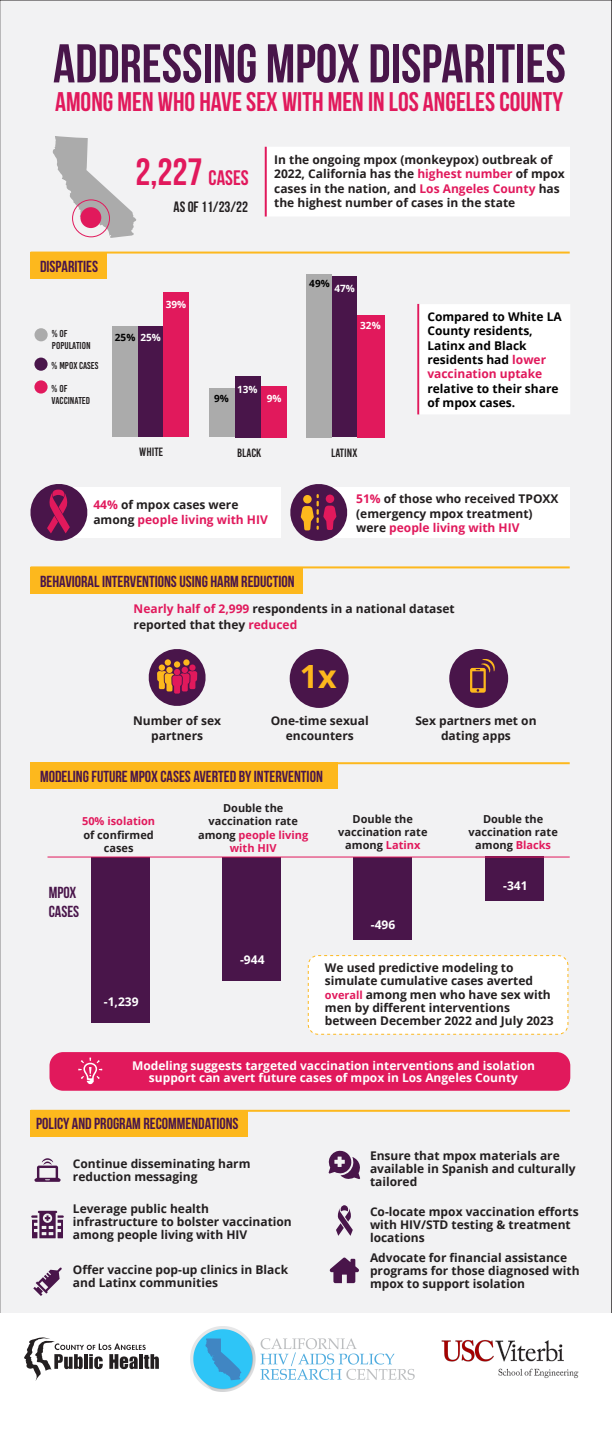
<style>
.page{position:relative;width:612px;height:1445px;background:#fff}
.page>*{position:absolute;margin:0;border:0;box-sizing:border-box;transform-origin:0 0}
.t1{font:700 54.5px "Bebas Neue";color:#49154a}
.t2{font:700 38px "Bebas Neue";color:#e1195c}
.t3{font:700 32px "Open Sans";color:#fdb81d}
.t4{font:700 27px "Bebas Neue";color:#e1195c}
.t5{font:700 16px/19.2px "Bebas Neue";color:#49154a}
.t6{font:700 15px "Bebas Neue";color:#231f20}
.t7{font:700 12px/13px "Open Sans";color:#231f20}
.t8{font:700 12px/12px "Open Sans";color:#fff;text-align:center}
.t9{font:700 12px/14.4px "Open Sans";color:#000}
.t10{font:700 12px/14.4px "Open Sans";color:#e1195c}
.t11{font:12px "Bebas Kai";color:#231f20}
.t12{font:700 11px/13.2px "Open Sans";color:#231f20;text-align:center}
.t13{font:700 11px "Open Sans";color:#e1195c}
.t14{font:10px/12px "Bebas Kai";color:#231f20}
.t15{font:700 10px "Open Sans";color:#fff}
.t16{font:700 10px "Open Sans";color:#000}
.s1{font-size:21px}
.s2{color:#e1195c}
.s3{color:#fff}
.s4{color:#231f20}
.s5{font-size:11px;color:#e1195c}
</style>
<div class="page">
<div style="left:0;top:0;width:612px;height:1312px;background:#f2f2f3"></div>
<hr style="left:31px;top:251px;width:539px;height:2px;background:#fdb81d">
<div style="left:31px;top:252px;width:76px;height:26px;background:#fdb81d"></div>
<svg style="left:53px;top:136px;width:83px;height:102px"></svg>
<div style="left:80px;top:207px;width:21px;height:21px;background:#e1195c;border-radius:50%"></div>
<div style="left:72px;top:199px;width:38px;height:38px;border:1px solid #e1195c;border-radius:50%"></div>
<svg style="left:267px;top:147px;width:303px;height:69px"></svg>
<hr style="left:265px;top:147px;width:2px;height:69px;background:#e1195c">
<hr style="left:31px;top:566px;width:539px;height:2px;background:#fdb81d">
<div style="left:31px;top:567px;width:272px;height:26px;background:#fdb81d"></div>
<hr style="left:31px;top:762px;width:539px;height:2px;background:#fdb81d">
<div style="left:31px;top:762px;width:307px;height:26px;background:#fdb81d"></div>
<hr style="left:31px;top:1109px;width:539px;height:2px;background:#fdb81d">
<div style="left:31px;top:1110px;width:217px;height:26px;background:#fdb81d"></div>
<hr style="left:417px;top:304px;width:2px;height:110px;background:#e1195c">
<svg style="left:420px;top:304px;width:150px;height:110px"></svg>
<svg style="left:146px;top:646px;width:62px;height:62px"></svg>
<div style="left:449px;top:649px;width:59px;height:59px;background:#49154a;border-radius:50%"></div>
<svg style="left:470px;top:659px;width:25px;height:33px"></svg>
<div style="left:60px;top:487px;width:221px;height:51px;background:#fff"></div>
<div style="left:319px;top:487px;width:251px;height:51px;background:#fff"></div>
<div style="left:308px;top:955px;width:260px;height:79px;background:#fff;border-radius:10px"></div>
<div style="left:308px;top:955px;width:260px;height:79px;border:1px dashed #fdb81d;border-radius:10px"></div>
<div style="left:50px;top:1052px;width:520px;height:38px;background:#e1195c;border-radius:14px"></div>
<svg style="left:31px;top:1210px;width:33px;height:28px"></svg>
<svg style="left:328px;top:1149px;width:32px;height:30px"></svg>
<svg style="left:33px;top:1267px;width:29px;height:29px"></svg>
<svg style="left:336px;top:1205px;width:17px;height:30px"></svg>
<svg style="left:35px;top:1158px;width:26px;height:23px"></svg>
<svg style="left:288px;top:481px;width:62px;height:63px"></svg>
<div style="left:290px;top:649px;width:59px;height:59px;background:#49154a;border-radius:50%"></div>
<div style="left:34px;top:380px;width:14px;height:13px;background:#e1195c;border-radius:50%"></div>
<div style="left:35px;top:328px;width:13px;height:13px;background:#ababab;border-radius:50%"></div>
<div style="left:34px;top:357px;width:14px;height:14px;background:#49154a;border-radius:50%"></div>
<svg style="left:330px;top:1257px;width:29px;height:26px"></svg>
<div style="left:235px;top:376px;width:26px;height:61px;background:#49154a"></div>
<div style="left:261px;top:386px;width:26px;height:51px;background:#e1195c"></div>
<div style="left:138px;top:326px;width:26px;height:111px;background:#49154a"></div>
<div style="left:112px;top:326px;width:26px;height:111px;background:#ababab"></div>
<div style="left:209px;top:388px;width:26px;height:49px;background:#ababab"></div>
<div style="left:163px;top:292px;width:26px;height:145px;background:#e1195c"></div>
<div style="left:331px;top:276px;width:26px;height:161px;background:#49154a"></div>
<div style="left:357px;top:315px;width:28px;height:122px;background:#e1195c"></div>
<div style="left:306px;top:274px;width:26px;height:163px;background:#ababab"></div>
<svg style="left:78px;top:1057px;width:24px;height:27px"></svg>
<img style="left:190px;top:1326px;width:225px;height:65px">
<svg style="left:28px;top:481px;width:62px;height:62px"></svg>
<img style="left:441px;top:1340px;width:138px;height:39px">
<div style="left:91px;top:856px;width:58px;height:166px;background:#49154a"></div>
<div style="left:222px;top:856px;width:59px;height:124px;background:#49154a"></div>
<div style="left:354px;top:856px;width:58px;height:83px;background:#49154a"></div>
<div style="left:485px;top:856px;width:58px;height:44px;background:#49154a"></div>
<hr style="left:48px;top:856px;width:522px;height:1px;background:#e1195c">
<svg style="left:24px;top:1337px;width:135px;height:43px"></svg>
<h1 class="t1" style="left:53px;top:34px;width:514px">ADDRESSING MPOX DISPARITIES</h1>
<h3 class="t4" style="left:55px;top:87px;width:509px">AMONG MEN WHO HAVE SEX WITH MEN IN LOS ANGELES COUNTY</h3>
<h2 class="t2" style="left:135px;top:151px;width:115px">2,227 <span class="s1">CASES</span></h2>
<p class="t6" style="left:174px;top:199px;width:76px">AS OF 11/23/22</p>
<p class="t7" style="left:274px;top:152px;width:292px;line-height:14.4px">In the ongoing mpox (monkeypox) outbreak of 2022, California has the <span class="s2">highest number</span> of mpox cases in the nation, and <span class="s2">Los Angeles County</span> has the highest number of cases in the state</p>
<h3 class="t5" style="left:40px;top:257px;width:60px">DISPARITIES</h3>
<p class="t14" style="left:52px;top:327px;width:40px">% OF<br>POPULATION</p>
<p class="t14" style="left:52px;top:359px;width:48px">% MPOX CASES</p>
<p class="t14" style="left:52px;top:382px;width:40px">% OF<br>VACCINATED</p>
<p class="t15" style="left:166px;top:297px;width:22px">39%</p>
<p class="t16" style="left:115px;top:330px;width:47px">25% <span class="s3">25%</span></p>
<p class="t15" style="left:237px;top:382px;width:22px">13%</p>
<p class="t16" style="left:214px;top:392px;width:16px">9%</p>
<p class="t15" style="left:267px;top:392px;width:16px">9%</p>
<p class="t11" style="left:139px;top:445px;width:26px">WHITE</p>
<p class="t11" style="left:237px;top:446px;width:26px">BLACK</p>
<p class="t16" style="left:309px;top:276px;width:22px">49%</p>
<p class="t15" style="left:334px;top:281px;width:22px">47%</p>
<p class="t15" style="left:360px;top:319px;width:22px">32%</p>
<p class="t11" style="left:331px;top:447px;width:28px">LATINX</p>
<p class="t9" style="left:427px;top:309px;width:136px">Compared to White LA<br>County residents,<br>Latinx and Black residents had <span class="s2">lower vaccination uptake</span></p>
<p class="t9" style="left:427px;top:381px;width:133px">relative to their share of mpox cases.</p>
<p class="t10" style="left:93px;top:497px;width:176px">44% <span class="s4">of mpox cases were among</span> people living with HIV</p>
<p class="t7" style="left:356px;top:491px;width:204px;line-height:14.4px"><span class="s2">51%</span> of those who received TPOXX (emergency mpox treatment) were <span class="s2">people living with HIV</span></p>
<h3 class="t5" style="left:40px;top:571px;width:256px">BEHAVIORAL INTERVENTIONS USING HARM REDUCTION</h3>
<p class="t7" style="left:134px;top:600px;width:323px;line-height:16px"><span class="s2">Nearly half of 2,999</span> respondents in a national dataset reported that they <span class="s2">reduced</span></p>
<h3 class="t3" style="left:300px;top:654px;width:38px">1x</h3>
<p class="t7" style="left:133px;top:713px;width:89px;line-height:14.4px;text-align:center">Number of sex partners</p>
<p class="t7" style="left:271px;top:713px;width:100px;line-height:14.4px;text-align:center">One-time sexual encounters</p>
<p class="t7" style="left:415px;top:713px;width:123px;line-height:14.4px;text-align:center">Sex partners met on dating apps</p>
<h3 class="t5" style="left:40px;top:766px;width:284px">MODELING FUTURE MPOX CASES AVERTED BY INTERVENTION</h3>
<p class="t13" style="left:82px;top:813px;width:75px">50% isolation</p>
<p class="t12" style="left:83px;top:827px;width:72px">of confirmed cases</p>
<h3 class="t5" style="left:49px;top:882px;width:32px">MPOX<br>CASES</h3>
<p class="t12" style="left:198px;top:801px;width:112px">Double the vaccination rate among <span class="s2">people living with HIV</span></p>
<p class="t12" style="left:338px;top:812px;width:91px">Double the vaccination rate among <span class="s2">Latinx</span></p>
<p class="t12" style="left:468px;top:812px;width:91px">Double the vaccination rate among <span class="s2">Blacks</span></p>
<p class="t8" style="left:371px;top:918px;width:26px">-496</p>
<p class="t8" style="left:503px;top:879px;width:26px">-341</p>
<p class="t8" style="left:240px;top:953px;width:26px">-944</p>
<p class="t7" style="left:325px;top:961px;width:230px">We used predictive modeling to simulate cumulative cases averted <span class="s5">overall</span> among men who have sex with men by different interventions between December 2022 and July 2023</p>
<p class="t8" style="left:132px;top:1059px;width:404px">Modeling suggests targeted vaccination interventions and isolation support can avert future cases of mpox in Los Angeles County</p>
<p class="t8" style="left:104px;top:995px;width:36px">-1,239</p>
<h3 class="t5" style="left:36px;top:1114px;width:204px">POLICY AND PROGRAM RECOMMENDATIONS</h3>
<p class="t7" style="left:73px;top:1156px;width:179px">Continue disseminating harm reduction messaging</p>
<p class="t7" style="left:370px;top:1148px;width:207px">Ensure that mpox materials are available in Spanish and culturally tailored</p>
<p class="t7" style="left:370px;top:1204px;width:210px">Co-locate mpox vaccination efforts with HIV/STD testing &amp; treatment locations</p>
<p class="t7" style="left:370px;top:1251px;width:211px">Advocate for financial assistance programs for those diagnosed with mpox to support isolation</p>
<p class="t7" style="left:73px;top:1201px;width:220px">Leverage public health infrastructure to bolster vaccination among people living with HIV</p>
<p class="t7" style="left:73px;top:1262px;width:217px">Offer vaccine pop-up clinics in Black and Latinx communities</p>
</div>
